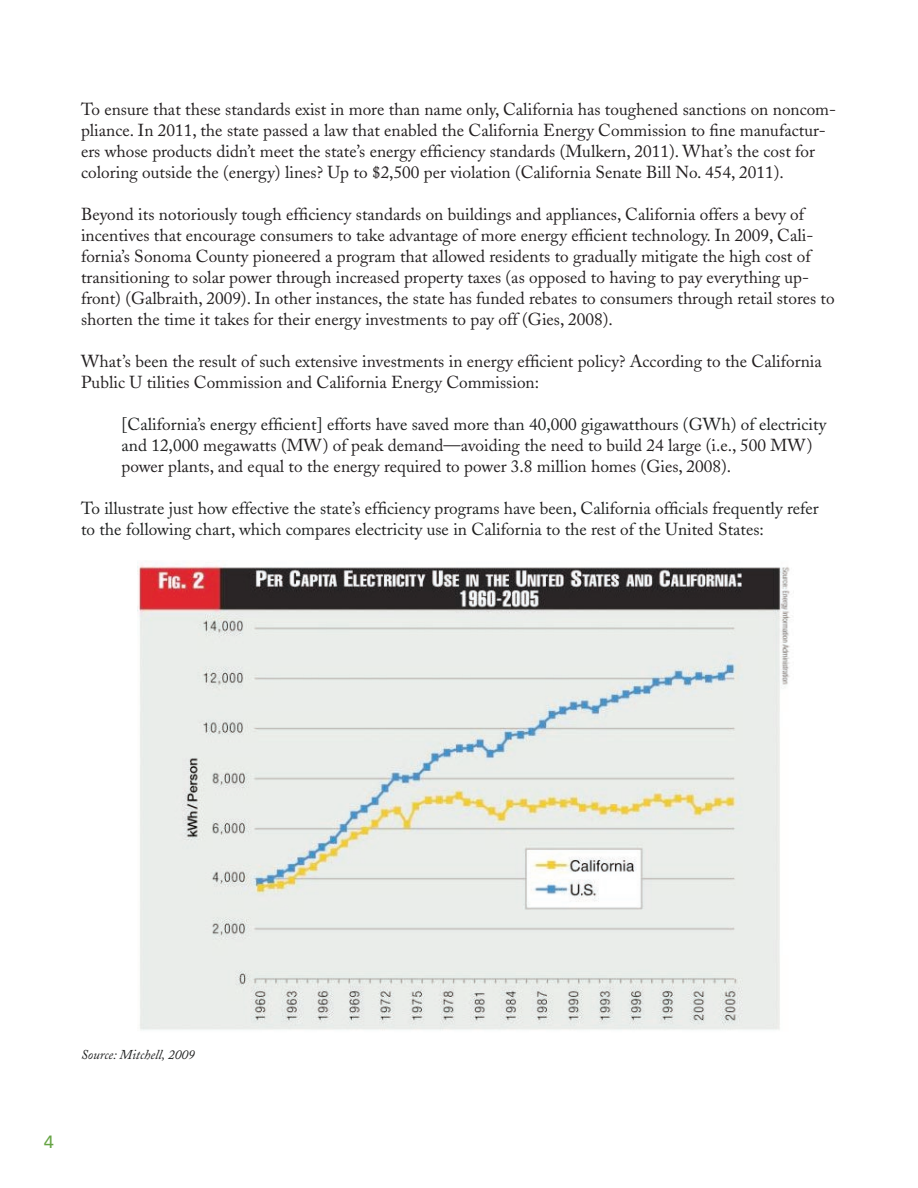
<style>
.page{position:relative;width:918px;height:1188px;background:#fff}
.page>*{position:absolute;margin:0;border:0;box-sizing:border-box;transform-origin:0 0}
.t1{font:18px "Univers";color:#66a444}
.t2{font:17.25px/21px "Adobe Caslon";color:#231f20}
.t3{font:17.25px/21px "Adobe Caslon";color:#1f2020}
.t4{font:italic 13.5px "Adobe Caslon";color:#1f2020}
.s1{color:#1f2020}
</style>
<div class="page">
<img style="left:137px;top:562px;width:654px;height:468px">
<p class="t2" style="left:81px;top:99px;width:757px">To ensure that these standards exist in more than name only, California has toughened sanctions on noncom&shy;pliance. In 2011, the state passed a law that enabled the California Energy Commission to fine manufactur&shy;ers whose products didn’t meet the state’s energy efficiency standards (Mulkern, 2011). What’s the cost for coloring outside the (energy) lines? Up to $2,500 per violation (California Senate Bill No. 454, 2011).</p>
<p class="t2" style="left:81px;top:204px;width:755px">Beyond its notoriously tough efficiency standards on buildings and appliances, California offers a bevy of incentives that encourage consumers to take advantage of more energy efficient technology. In 2009, Cali&shy;fornia’s Sonoma County pioneered a program that allowed residents to gradually mitigate the high cost of transitioning to solar power through increased property taxes (as opposed to having to pay everything up&shy;front) (Galbraith, 2009). In other instances, the state has funded rebates to consumers through retail stores to shorten the time it takes for their energy investments to pay off (Gies, 2008).</p>
<p class="t2" style="left:81px;top:351px;width:742px">What’s been the result of such extensive investments in energy efficient policy? According to the California<br>Public U tilities Commission and California Energy Commission:</p>
<p class="t2" style="left:122px;top:414px;width:706px"><span class="s1">[California’s energy efficient] efforts have saved more than 40,000 gigawatthours (GWh) of electricity and 12,000</span> megawatts (MW) of peak demand—avoiding the need to build 24 large (i.e., 500 MW) power plants, and equal to the energy required to power 3.8 million homes (Gies, 2008).</p>
<p class="t3" style="left:81px;top:498px;width:739px">To illustrate just how effective the state’s efficiency programs have been, California officials frequently refer to the following chart, which compares electricity use in California to the rest of the United States:</p>
<p class="t4" style="left:81px;top:1047px;width:116px">Source: Mitchell, 2009</p>
<p class="t1" style="left:44px;top:1131px;width:12px">4</p>
</div>
